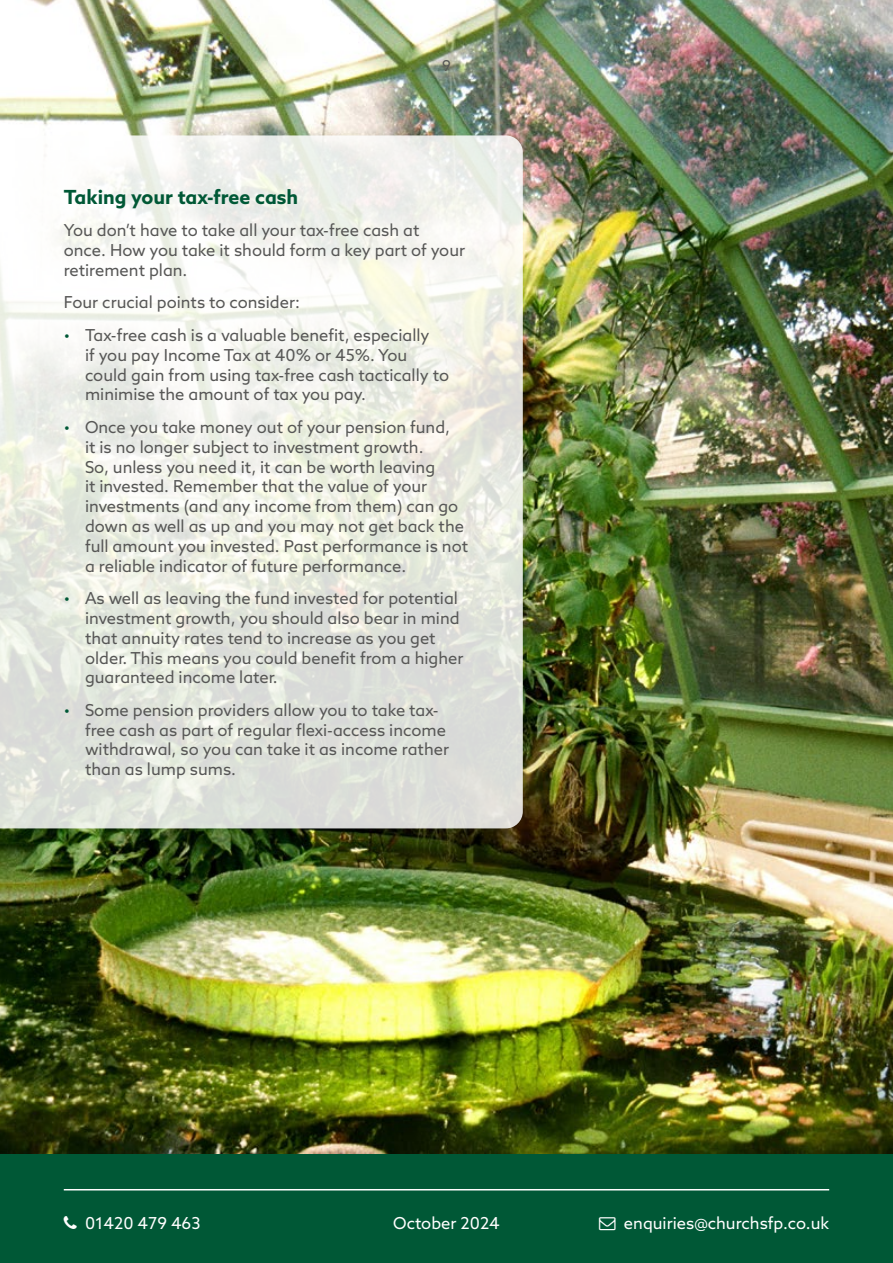
<style>
.page{position:relative;width:893px;height:1263px;background:#fff}
.page>*{position:absolute;margin:0;border:0;box-sizing:border-box;transform-origin:0 0}
.t1{font:700 19.5px "Azo Sans";color:#005836}
.t2{font:16.5px/19.8px "Azo Sans";color:#575756}
.t3{font:16.5px "Azo Sans";color:#fff}
.t4{font:15px "Azo Sans";color:#575756}
.s1{color:#005836}
</style>
<div class="page">
<div style="left:0;top:1153px;width:893px;height:110px;background:#005836"></div>
<hr style="left:64px;top:1189px;width:765px;height:1px;background:#fff">
<img style="left:0;top:0;width:893px;height:1153px">
<svg style="left:0;top:135px;width:523px;height:693px"></svg>
<p class="t4" style="left:442px;top:56px;width:10px">9</p>
<p class="t1" style="left:64px;top:184px;width:236px">Taking your tax-free cash</p>
<p class="t2" style="left:64px;top:220px;width:403px">You don’t have to take all your tax-free cash at once. How you take it should form a key part of your retirement plan.</p>
<p class="t2" style="left:64px;top:292px;width:238px">Four crucial points to consider:</p>
<p class="t2" style="left:85px;top:325px;width:366px;text-indent:-21px"><span class="s1">•</span> Tax-free cash is a valuable benefit, especially<br>if you pay Income Tax at 40% or 45%. You could gain from using tax-free cash tactically to minimise the amount of tax you pay.</p>
<p class="t2" style="left:85px;top:417px;width:385px;text-indent:-21px"><span class="s1">•</span> Once you take money out of your pension fund,<br>it is no longer subject to investment growth.<br>So, unless you need it, it can be worth leaving<br>it invested. Remember that the value of your investments (and any income from them) can go down as well as up and you may not get back the full amount you invested. Past performance is not a reliable indicator of future performance.</p>
<p class="t2" style="left:85px;top:588px;width:380px;text-indent:-21px"><span class="s1">•</span> As well as leaving the fund invested for potential investment growth, you should also bear in mind that annuity rates tend to increase as you get older. This means you could benefit from a higher guaranteed income later.</p>
<p class="t2" style="left:85px;top:700px;width:366px;text-indent:-21px"><span class="s1">•</span> Some pension providers allow you to take tax&shy;free cash as part of regular flexi-access income withdrawal, so you can take it as income rather than as lump sums.</p>
<p class="t3" style="left:85px;top:1212px;width:117px">01420 479 463</p>
<p class="t3" style="left:393px;top:1212px;width:108px">October 2024</p>
<p class="t3" style="left:624px;top:1212px;width:207px">enquiries@churchsfp.co.uk</p>
</div>
